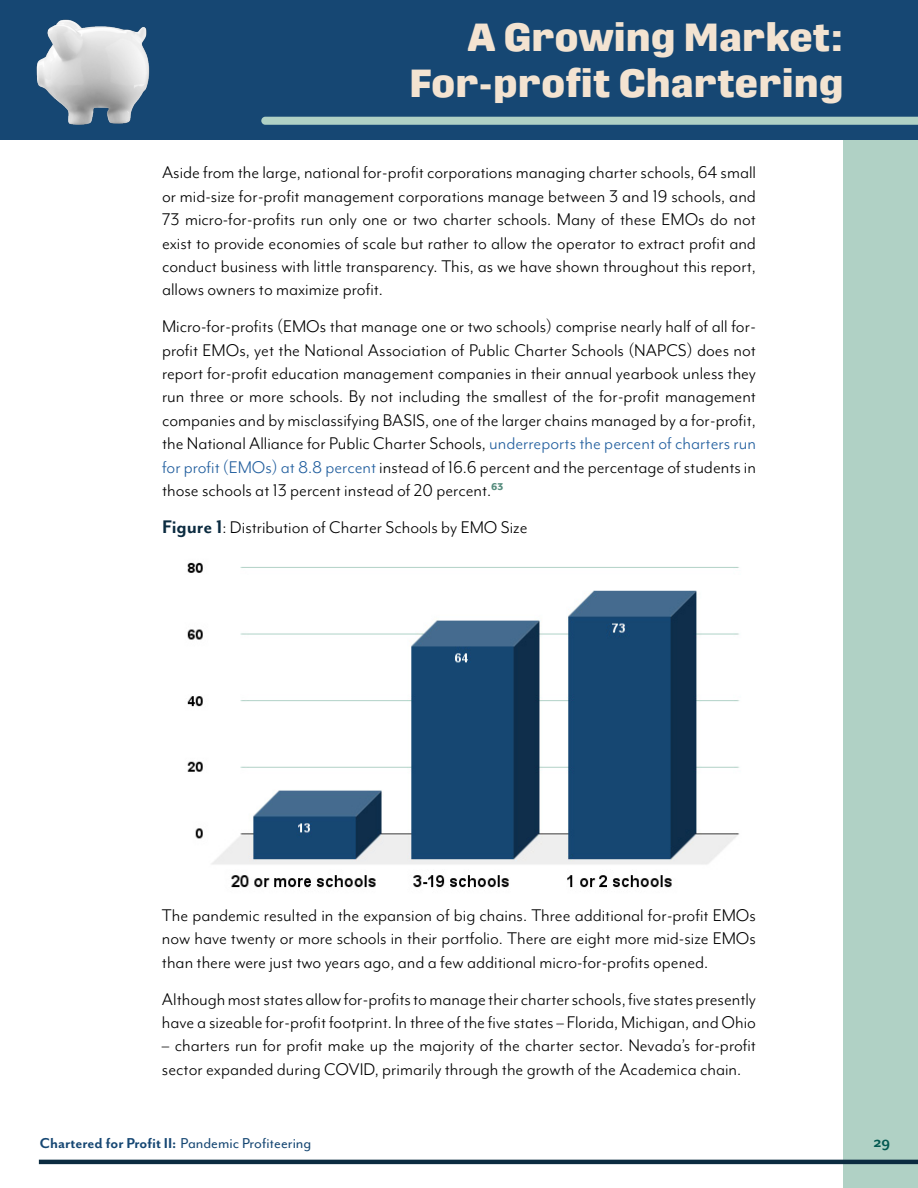
<style>
.page{position:relative;width:918px;height:1188px;background:#fff}
.page>*{position:absolute;margin:0;border:0;box-sizing:border-box;transform-origin:0 0}
.t1{font:800 39px/46.8px "Protipo Wide";color:#f3e3d1;text-align:right}
.t2{font:19.5px/23.4px "Mr Eaves Mod OT";color:#000;text-align:justify}
.t3{font:700 16.5px "Mr Eaves San OT";color:#164773}
.t4{font:700 16.5px "Mr Eaves San OT";color:#025951}
.s1{color:#215e9e}
.s2{font-weight:700;font-size:21px;color:#0b2b40}
.s3{font-family:"Mr Eaves Mod OT";font-weight:400}
</style>
<div class="page">
<div style="left:844px;top:130px;width:74px;height:1058px;background:#b0d1c5"></div>
<div style="left:0;top:0;width:918px;height:140px;background:#164773"></div>
<hr style="left:39px;top:1160px;width:879px;height:4px;background:#0b2b40">
<svg style="left:261px;top:117px;width:657px;height:8px;background:#abccc2"></svg>
<img style="left:36px;top:19px;width:114px;height:106px">
<img style="left:187px;top:562px;width:553px;height:326px">
<h1 class="t1" style="left:409px;top:13px;width:436px">A Growing Market:<br>For-profit Chartering</h1>
<p class="t2" style="left:162px;top:161px;width:596px">Aside from the large, national for-profit corporations managing charter schools, 64 small or mid-size for-profit management corporations manage between 3 and 19 schools, and 73 micro-for-profits run only one or two charter schools. Many of these EMOs do not exist to provide economies of scale but rather to allow the operator to extract profit and conduct business with little transparency. This, as we have shown throughout this report, allows owners to maximize profit.</p>
<p class="t2" style="left:162px;top:315px;width:596px">Micro-for-profits (EMOs that manage one or two schools) comprise nearly half of all for&shy;profit EMOs, yet the National Association of Public Charter Schools (NAPCS) does not report for-profit education management companies in their annual yearbook unless they run three or more schools. By not including the smallest of the for-profit management companies and by misclassifying BASIS, one of the larger chains managed by a for-profit, the National Alliance for Public Charter Schools, <span class="s1">underreports the percent of charters run for profit (EMOs) at 8.8 percent</span> instead of 16.6 percent and the percentage of students in those schools at 13 percent instead of 20 percent.<sup>63</sup></p>
<p class="t2" style="left:162px;top:515px;width:367px"><span class="s2">Figure 1</span>: Distribution of Charter Schools by EMO Size</p>
<p class="t2" style="left:162px;top:903px;width:596px">The pandemic resulted in the expansion of big chains. Three additional for-profit EMOs now have twenty or more schools in their portfolio. There are eight more mid-size EMOs than there were just two years ago, and a few additional micro-for-profits opened.</p>
<p class="t2" style="left:162px;top:987px;width:596px">Although most states allow for-profits to manage their charter schools, five states presently have a sizeable for-profit footprint. In three of the five states – Florida, Michigan, and Ohio</p>
<p class="t2" style="left:162px;top:1034px;width:596px">– charters run for profit make up the majority of the charter sector. Nevada’s for-profit sector expanded during COVID, primarily through the growth of the Academica chain.</p>
<p class="t3" style="left:40px;top:1134px;width:273px">Chartered for Profit II: <span class="s3">Pandemic Profiteering</span></p>
<p class="t4" style="left:874px;top:1133px;width:18px">29</p>
</div>
